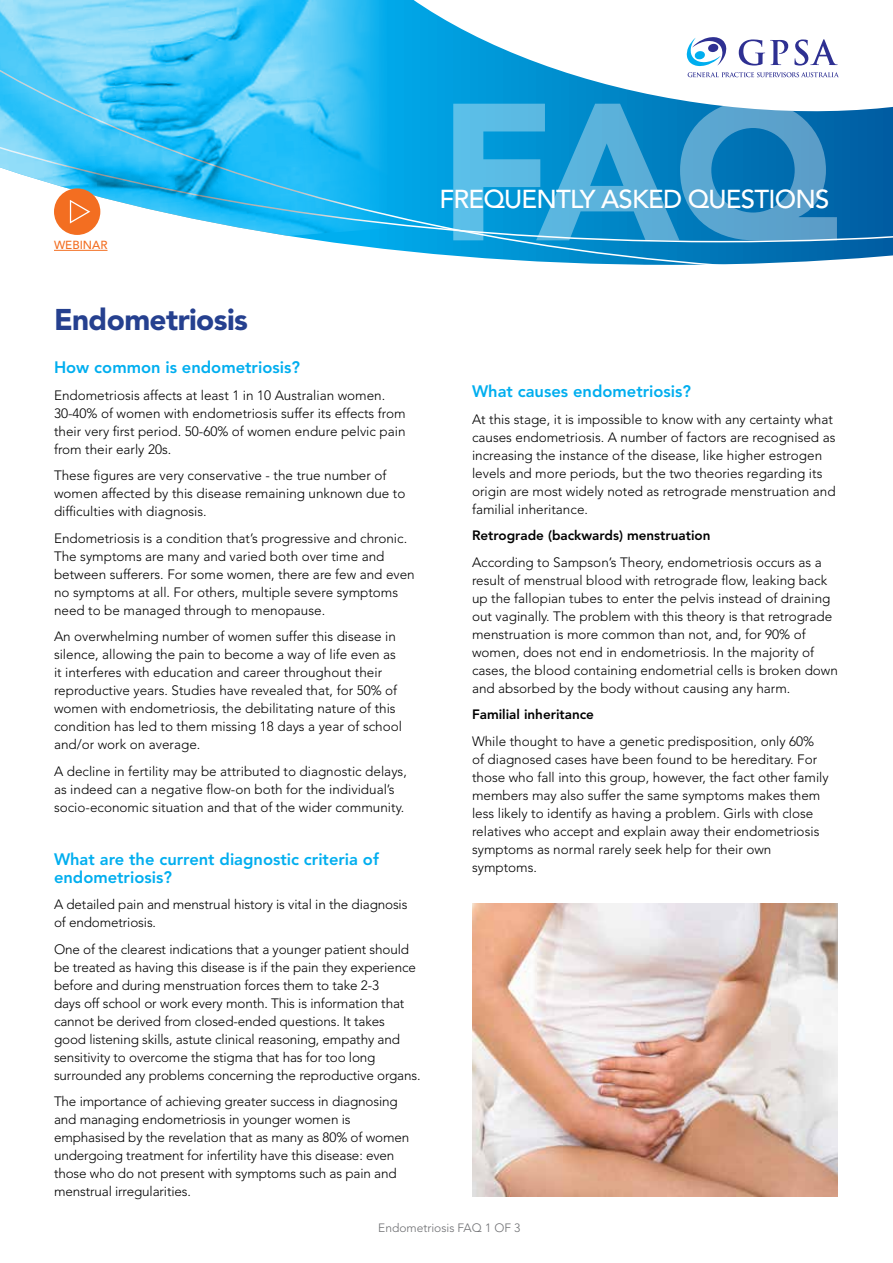
<style>
.page{position:relative;width:893px;height:1263px;background:#fff}
.page>*{position:absolute;margin:0;border:0;box-sizing:border-box;transform-origin:0 0}
.t1{font:900 192.9px "Avenir LT Std";color:#fff}
.t2{font:900 29.7px "Avenir LT Std";letter-spacing:-.02em;color:#25408f}
.t3{font:500 25.8px "Avenir LT Std";letter-spacing:-.03em;color:#fff}
.t4{font:800 16.5px/18px "Avenir LT Std";color:#00aeef}
.t5{font:300 13.5px/18px "Avenir LT Std";color:#000}
.t6{font:800 13.5px "Avenir LT Std";color:#000}
.t7{font:300 12px "Avenir LT Std";color:#6d6e71}
.t8{font:500 11.7px "Avenir LT Std";color:#f36e21}
</style>
<div class="page">
<img style="left:0;top:0;width:893px;height:265px">
<img style="left:472px;top:904px;width:366px;height:292px">
<div style="left:54px;top:188px;width:46px;height:47px;background:#f36e21;border-radius:50%"></div>
<hr style="left:54px;top:250px;width:54px;height:1px;background:#f36e21">
<svg style="left:70px;top:200px;width:20px;height:24px"></svg>
<p class="t8" style="left:54px;top:238px;width:55px">WEBINAR</p>
<h1 class="t1" style="left:438px;top:56px;width:401px">FAQ</h1>
<h3 class="t3" style="left:439px;top:184px;width:391px">FREQUENTLY ASKED QUESTIONS</h3>
<h2 class="t2" style="left:54px;top:302px;width:195px">Endometriosis</h2>
<p class="t4" style="left:54px;top:358px;width:247px">How common is endometriosis?</p>
<p class="t5" style="left:54px;top:386px;width:353px">Endometriosis affects at least 1 in 10 Australian women.<br>30-40% of women with endometriosis suffer its effects from their very first period. 50-60% of women endure pelvic pain from their early 20s.</p>
<p class="t5" style="left:54px;top:467px;width:353px">These figures are very conservative - the true number of women affected by this disease remaining unknown due to difficulties with diagnosis.</p>
<p class="t5" style="left:54px;top:529px;width:362px">Endometriosis is a condition that’s progressive and chronic.<br>The symptoms are many and varied both over time and between sufferers. For some women, there are few and even no symptoms at all. For others, multiple severe symptoms need to be managed through to menopause.</p>
<p class="t5" style="left:54px;top:628px;width:350px">An overwhelming number of women suffer this disease in silence, allowing the pain to become a way of life even as it interferes with education and career throughout their reproductive years. Studies have revealed that, for 50% of women with endometriosis, the debilitating nature of this condition has led to them missing 18 days a year of school and/or work on average.</p>
<p class="t5" style="left:54px;top:762px;width:354px">A decline in fertility may be attributed to diagnostic delays, as indeed can a negative flow-on both for the individual’s socio-economic situation and that of the wider community.</p>
<p class="t4" style="left:54px;top:850px;width:326px">What are the current diagnostic criteria of endometriosis?</p>
<p class="t5" style="left:54px;top:896px;width:355px">A detailed pain and menstrual history is vital in the diagnosis of endometriosis.</p>
<p class="t5" style="left:54px;top:940px;width:368px">One of the clearest indications that a younger patient should be treated as having this disease is if the pain they experience before and during menstruation forces them to take 2-3<br>days off school or work every month. This is information that cannot be derived from closed-ended questions. It takes<br>good listening skills, astute clinical reasoning, empathy and sensitivity to overcome the stigma that has for too long surrounded any problems concerning the reproductive organs.</p>
<p class="t5" style="left:54px;top:1093px;width:357px">The importance of achieving greater success in diagnosing and managing endometriosis in younger women is emphasised by the revelation that as many as 80% of women undergoing treatment for infertility have this disease: even those who do not present with symptoms such as pain and menstrual irregularities.</p>
<p class="t4" style="left:472px;top:383px;width:221px">What causes endometriosis?</p>
<p class="t5" style="left:472px;top:410px;width:365px">At this stage, it is impossible to know with any certainty what causes endometriosis. A number of factors are recognised as increasing the instance of the disease, like higher estrogen levels and more periods, but the two theories regarding its origin are most widely noted as retrograde menstruation and familial inheritance.</p>
<p class="t6" style="left:472px;top:528px;width:240px">Retrograde (backwards) menstruation</p>
<p class="t5" style="left:472px;top:553px;width:367px">According to Sampson’s Theory, endometriosis occurs as a result of menstrual blood with retrograde flow, leaking back up the fallopian tubes to enter the pelvis instead of draining out vaginally. The problem with this theory is that retrograde menstruation is more common than not, and, for 90% of women, does not end in endometriosis. In the majority of cases, the blood containing endometrial cells is broken down and absorbed by the body without causing any harm.</p>
<p class="t6" style="left:472px;top:707px;width:124px">Familial inheritance</p>
<p class="t5" style="left:472px;top:732px;width:358px">While thought to have a genetic predisposition, only 60% of diagnosed cases have been found to be hereditary. For those who fall into this group, however, the fact other family members may also suffer the same symptoms makes them less likely to identify as having a problem. Girls with close relatives who accept and explain away their endometriosis symptoms as normal rarely seek help for their own symptoms.</p>
<p class="t7" style="left:378px;top:1220px;width:144px">Endometriosis FAQ 1 OF 3</p>
</div>
